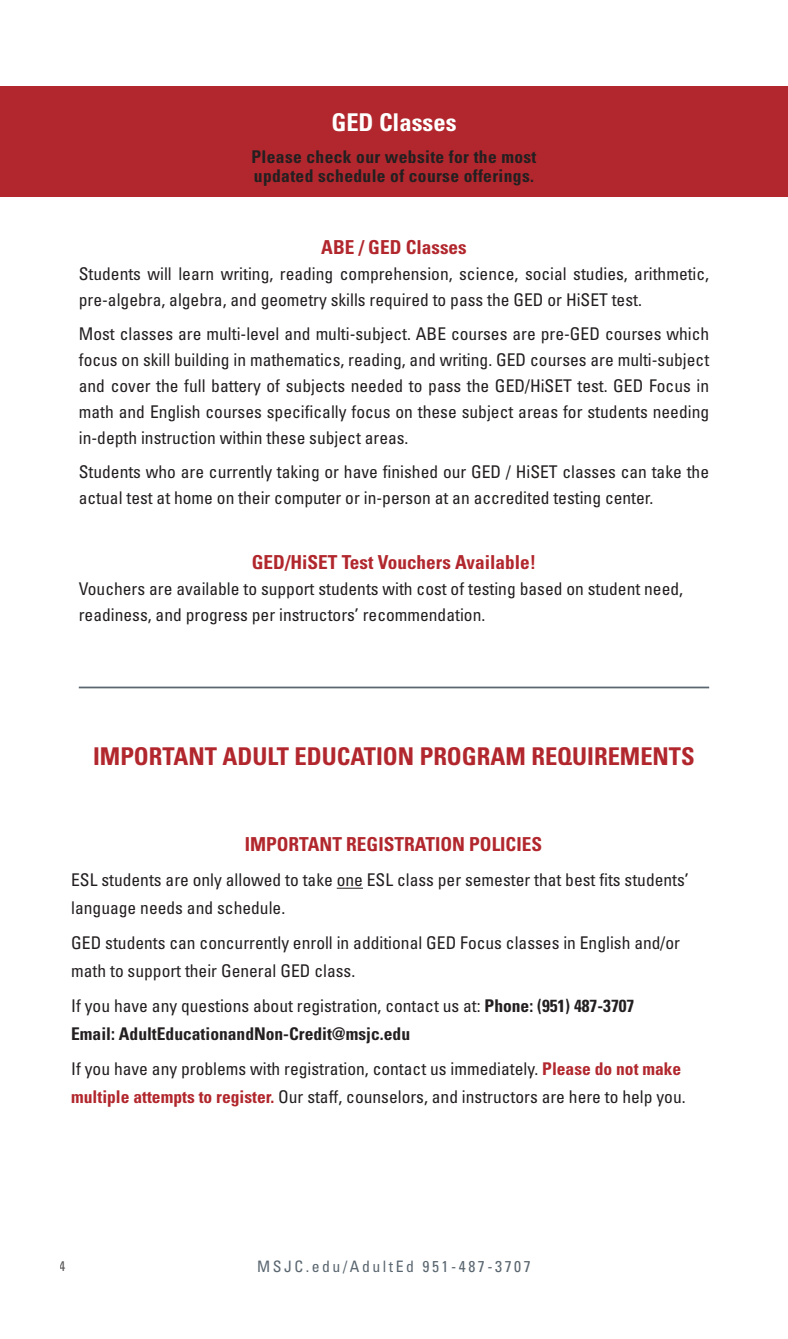
<style>
.page{position:relative;width:788px;height:1339px;background:#fff}
.page>*{position:absolute;margin:0;border:0;box-sizing:border-box;transform-origin:0 0}
.t1{font:700 condensed 24.5px "Univers LT Std";color:#b1272d}
.t2{font:700 condensed 24.5px "Univers LT Std";color:#fff}
.t3{font:700 condensed 19.25px "Univers LT Std";color:#b1272d}
.t4{font:condensed 17.5px/26.1px "Univers LT Std";color:#231f20}
.t5{font:700 condensed 17.5px/18.4px "Univers LT Std";letter-spacing:.02em;color:#231f20}
.t6{font:700 condensed 17.5px "Univers LT Std";color:#231f20}
.t7{font:condensed 15.75px "Univers LT Std";letter-spacing:.16em;color:#5a6670}
.t8{font:condensed 14px "Univers LT Std";color:#231f20}
.s1{font-weight:700}
.s2{font-weight:700;color:#b1272d}
</style>
<div class="page">
<div style="left:0;top:87px;width:772px;height:110px;background:#b1272d"></div>
<svg style="left:337px;top:888px;width:26px;height:1px"></svg>
<div style="left:772px;top:87px;width:16px;height:110px;background:#b1272d"></div>
<hr style="left:79px;top:686px;width:630px;height:2px;background:#5a6670">
<h2 class="t2" style="left:331px;top:108px;width:127px">GED Classes</h2>
<p class="t5" style="left:251px;top:148px;width:286px">Please check our website for the most updated schedule of course offerings.</p>
<h3 class="t3" style="left:321px;top:236px;width:147px">ABE / GED Classes</h3>
<p class="t4" style="left:79px;top:261px;width:631px">Students will learn writing, reading comprehension, science, social studies, arithmetic, pre-algebra, algebra, and geometry skills required to pass the GED or HiSET test.</p>
<p class="t4" style="left:79px;top:321px;width:632px;text-align:justify">Most classes are multi-level and multi-subject. ABE courses are pre-GED courses which focus on skill building in mathematics, reading, and writing. GED courses are multi-subject and cover the full battery of subjects needed to pass the GED/HiSET test. GED Focus in math and English courses specifically focus on these subject areas for students needing in-depth instruction within these subject areas.</p>
<p class="t4" style="left:79px;top:459px;width:631px">Students who are currently taking or have finished our GED / HiSET classes can take the actual test at home on their computer or in-person at an accredited testing center.</p>
<h3 class="t3" style="left:252px;top:550px;width:286px">GED/HiSET Test Vouchers Available!</h3>
<p class="t4" style="left:79px;top:575px;width:605px">Vouchers are available to support students with cost of testing based on student need, readiness, and progress per instructors’ recommendation.</p>
<h2 class="t1" style="left:93px;top:741px;width:603px">IMPORTANT ADULT EDUCATION PROGRAM REQUIREMENTS</h2>
<h3 class="t3" style="left:245px;top:832px;width:299px">IMPORTANT REGISTRATION POLICIES</h3>
<p class="t4" style="left:71px;top:866px;width:619px;line-height:27.5px">ESL students are only allowed to take one ESL class per semester that best fits students’ language needs and schedule.</p>
<p class="t4" style="left:71px;top:929px;width:610px;line-height:27.5px">GED students can concurrently enroll in additional GED Focus classes in English and/or math to support their General GED class.</p>
<p class="t4" style="left:71px;top:993px;width:564px">If you have any questions about registration, contact us at: <span class="s1">Phone: (951) 487-3707</span></p>
<p class="t6" style="left:71px;top:1023px;width:340px">Email: AdultEducationandNon-Credit@msjc.edu</p>
<p class="t4" style="left:71px;top:1055px;width:616px;line-height:27.5px">If you have any problems with registration, contact us immediately. <span class="s2">Please do not make multiple attempts to register.</span> Our staff, counselors, and instructors are here to help you.</p>
<p class="t8" style="left:60px;top:1257px;width:8px">4</p>
<p class="t7" style="left:257px;top:1256px;width:275px">MSJC.edu/AdultEd 951-487-3707</p>
</div>
